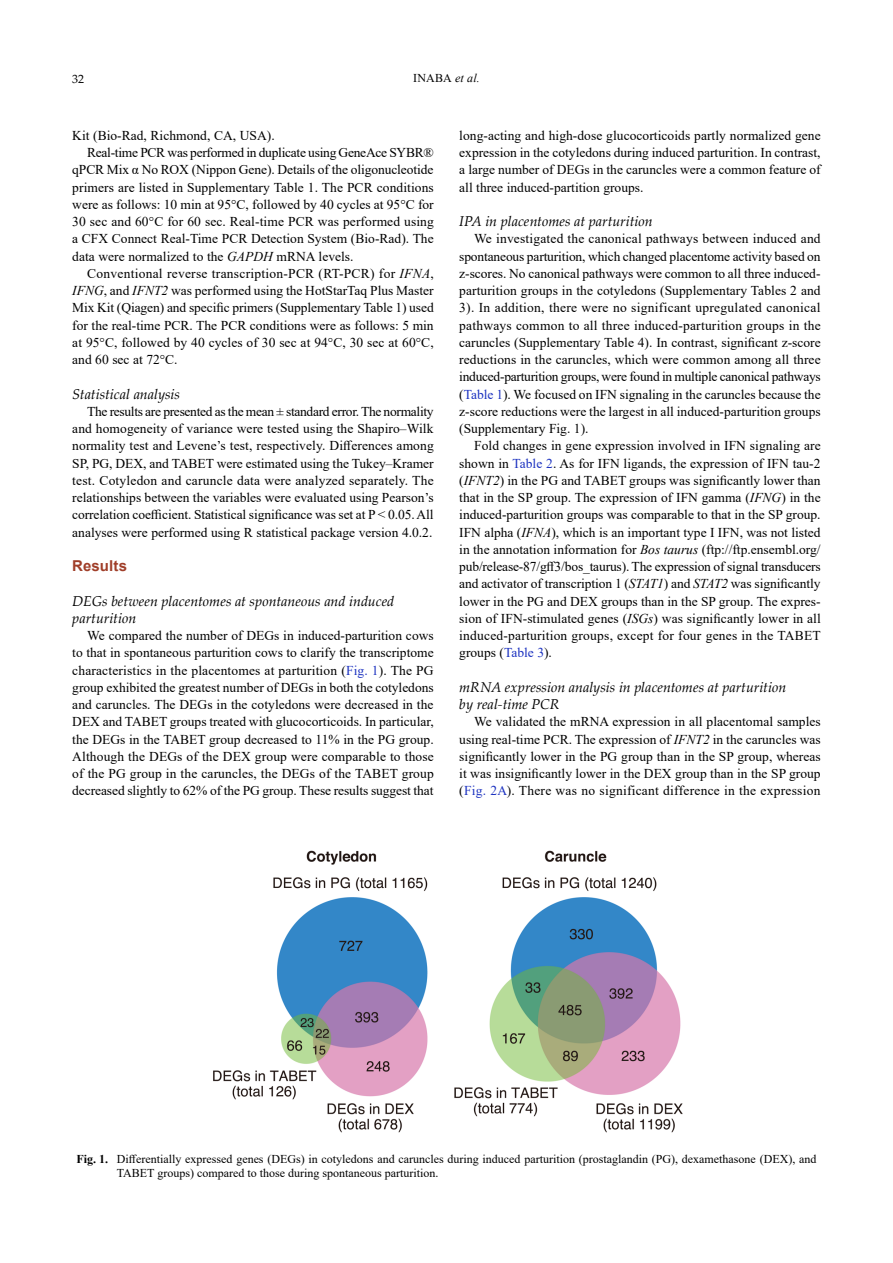
<style>
.page{position:relative;width:893px;height:1263px;background:#fff}
.page>*{position:absolute;margin:0;border:0;box-sizing:border-box;transform-origin:0 0}
.t1{font:700 15px "Arial";letter-spacing:.005em;color:#a03e29}
.t2{font:italic 14.25px/17.2px "Palatino Linotype";color:#000}
.t3{font:13.5px/17.2px "Times New Roman";color:#000;text-align:justify}
.t4{font:13.5px "Times New Roman";letter-spacing:-.02em;color:#000}
.t5{font:13.5px "Times New Roman";letter-spacing:.02em;color:#000}
.t6{font:12px/13.5px "Times New Roman";color:#000}
.t7{font:12px "Palatino Linotype";color:#000}
.s1{font-style:italic}
.s2{color:#1c32c0}
.s3{font-weight:700}
</style>
<div class="page">
<img style="left:213px;top:850px;width:470px;height:282px">
<p class="t7" style="left:72px;top:70px;width:13px">32</p>
<p class="t6" style="left:413px;top:71px;width:68px">INABA <span class="s1">et al.</span></p>
<p class="t3" style="left:72px;top:126px;width:204px">Kit (Bio-Rad, Richmond, CA, USA).</p>
<p class="t4" style="left:87px;top:143px;width:348px">Real-time PCR was performed in duplicate using GeneAce SYBR®</p>
<p class="t3" style="left:72px;top:161px;width:363px">qPCR Mix α No ROX (Nippon Gene). Details of the oligonucleotide</p>
<p class="t3" style="left:72px;top:178px;width:363px">primers are listed in Supplementary Table 1. The PCR conditions</p>
<p class="t3" style="left:72px;top:195px;width:363px">were as follows: 10 min at 95°C, followed by 40 cycles at 95°C for</p>
<p class="t3" style="left:72px;top:212px;width:363px">30 sec and 60°C for 60 sec. Real-time PCR was performed using</p>
<p class="t3" style="left:72px;top:230px;width:363px">a CFX Connect Real-Time PCR Detection System (Bio-Rad). The</p>
<p class="t3" style="left:72px;top:247px;width:283px">data were normalized to the <span class="s1">GAPDH</span> mRNA levels.</p>
<p class="t5" style="left:87px;top:264px;width:348px">Conventional reverse transcription-PCR (RT-PCR) for <span class="s1">IFNA</span>,</p>
<p class="t3" style="left:72px;top:282px;width:363px"><span class="s1">IFNG</span>, and <span class="s1">IFNT2</span> was performed using the HotStarTaq Plus Master</p>
<p class="t3" style="left:72px;top:299px;width:363px">Mix Kit (Qiagen) and specific primers (Supplementary Table 1) used</p>
<p class="t3" style="left:72px;top:316px;width:363px">for the real-time PCR. The PCR conditions were as follows: 5 min</p>
<p class="t3" style="left:72px;top:333px;width:363px">at 95°C, followed by 40 cycles of 30 sec at 94°C, 30 sec at 60°C,</p>
<p class="t3" style="left:72px;top:351px;width:107px">and 60 sec at 72°C.</p>
<p class="t2" style="left:72px;top:385px;width:109px">Statistical analysis</p>
<p class="t3" style="left:72px;top:402px;width:363px;text-indent:15px">The results are presented as the mean ± standard error. The normality and homogeneity of variance were tested using the Shapiro–Wilk normality test and Levene’s test, respectively. Differences among SP, PG, DEX, and TABET were estimated using the Tukey–Kramer test. Cotyledon and caruncle data were analyzed separately. The relationships between the variables were evaluated using Pearson’s correlation coefficient. Statistical significance was set at P &lt; 0.05. All analyses were performed using R statistical package version 4.0.2.</p>
<p class="t1" style="left:72px;top:555px;width:56px">Results</p>
<p class="t2" style="left:72px;top:592px;width:324px">DEGs between placentomes at spontaneous and induced parturition</p>
<p class="t3" style="left:72px;top:626px;width:363px;text-indent:15px">We compared the number of DEGs in induced-parturition cows to that in spontaneous parturition cows to clarify the transcriptome characteristics in the placentomes at parturition (<span class="s2">Fig. 1</span>). The PG group exhibited the greatest number of DEGs in both the cotyledons and caruncles. The DEGs in the cotyledons were decreased in the DEX and TABET groups treated with glucocorticoids. In particular, the DEGs in the TABET group decreased to 11% in the PG group.<br>Although the DEGs of the DEX group were comparable to those of the PG group in the caruncles, the DEGs of the TABET group decreased slightly to 62% of the PG group. These results suggest that</p>
<p class="t3" style="left:459px;top:126px;width:363px">long-acting and high-dose glucocorticoids partly normalized gene expression in the cotyledons during induced parturition. In contrast, a large number of DEGs in the caruncles were a common feature of all three induced-partition groups.</p>
<p class="t2" style="left:459px;top:212px;width:195px">IPA in placentomes at parturition</p>
<p class="t3" style="left:459px;top:230px;width:363px;text-indent:15px">We investigated the canonical pathways between induced and spontaneous parturition, which changed placentome activity based on z-scores. No canonical pathways were common to all three induced&shy;parturition groups in the cotyledons (Supplementary Tables 2 and 3). In addition, there were no significant upregulated canonical pathways common to all three induced-parturition groups in the caruncles (Supplementary Table 4). In contrast, significant z-score reductions in the caruncles, which were common among all three induced-parturition groups, were found in multiple canonical pathways (<span class="s2">Table 1</span>). We focused on IFN signaling in the caruncles because the z-score reductions were the largest in all induced-parturition groups (Supplementary Fig. 1).</p>
<p class="t3" style="left:459px;top:437px;width:363px;text-indent:15px">Fold changes in gene expression involved in IFN signaling are shown in <span class="s2">Table 2</span>. As for IFN ligands, the expression of IFN tau-2 (<span class="s1">IFNT2</span>) in the PG and TABET groups was significantly lower than that in the SP group. The expression of IFN gamma (<span class="s1">IFNG</span>) in the induced-parturition groups was comparable to that in the SP group.<br>IFN alpha (<span class="s1">IFNA</span>), which is an important type I IFN, was not listed in the annotation information for <span class="s1">Bos taurus</span> (ftp://ftp.ensembl.org/ pub/release-87/gff3/bos_taurus). The expression of signal transducers and activator of transcription 1 (<span class="s1">STAT1</span>) and <span class="s1">STAT2</span> was significantly lower in the PG and DEX groups than in the SP group. The expres&shy;sion of IFN-stimulated genes (<span class="s1">ISGs</span>) was significantly lower in all induced-parturition groups, except for four genes in the TABET groups (<span class="s2">Table 3</span>).</p>
<p class="t2" style="left:459px;top:678px;width:329px">mRNA expression analysis in placentomes at parturition by real-time PCR</p>
<p class="t3" style="left:459px;top:713px;width:363px;text-indent:15px">We validated the mRNA expression in all placentomal samples using real-time PCR. The expression of <span class="s1">IFNT2</span> in the caruncles was significantly lower in the PG group than in the SP group, whereas it was insignificantly lower in the DEX group than in the SP group (<span class="s2">Fig. 2A</span>). There was no significant difference in the expression</p>
<p class="t6" style="left:117px;top:1152px;width:701px;text-indent:-40px"><span class="s3">Fig. 1.</span> Differentially expressed genes (DEGs) in cotyledons and caruncles during induced parturition (prostaglandin (PG), dexamethasone (DEX), and<br>TABET groups) compared to those during spontaneous parturition.</p>
</div>
